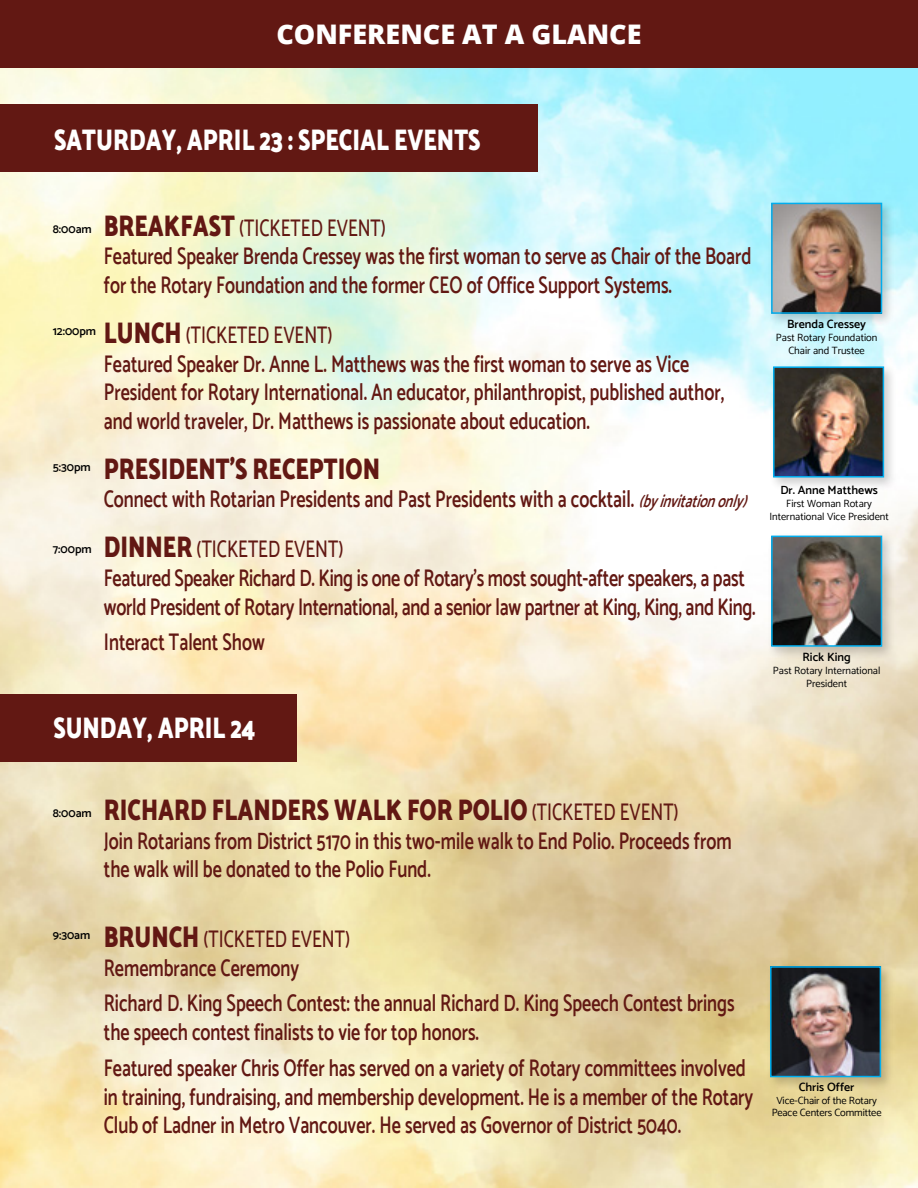
<style>
.page{position:relative;width:918px;height:1188px;background:#fff}
.page>*{position:absolute;margin:0;border:0;box-sizing:border-box;transform-origin:0 0}
.t1{font:900 30px "Catamaran";color:#621813;scale:.75 1}
.t2{font:900 30px "Catamaran";color:#fff;scale:.75 1}
.t3{font:800 27px "Open Sans";color:#fff}
.t4{font:600 24px/28.8px "Catamaran";color:#621813;scale:.75 1}
.t5{font:600 12px "Catamaran";color:#000}
.t6{font:10.5px/12.6px "Catamaran";color:#000;text-align:center}
.s1{font-weight:900;font-size:30px}
.s2{font-weight:500}
.s3{font-style:italic;font-size:18px}
.s4{font-weight:500;font-size:24px}
</style>
<div class="page">
<div style="left:768px;top:200px;width:127px;height:127px;background:#000;opacity:.19"></div>
<img style="left:774px;top:206px;width:105px;height:105px">
<div style="left:771px;top:203px;width:111px;height:111px;border:2px solid #00aeef"></div>
<div style="left:770px;top:363px;width:127px;height:128px;background:#000;opacity:.19"></div>
<img style="left:776px;top:369px;width:105px;height:106px">
<div style="left:773px;top:366px;width:111px;height:112px;border:2px solid #00aeef"></div>
<div style="left:0;top:694px;width:297px;height:68px;background:#621813"></div>
<div style="left:768px;top:532px;width:127px;height:128px;background:#000;opacity:.19"></div>
<img style="left:774px;top:539px;width:105px;height:105px">
<div style="left:771px;top:536px;width:111px;height:111px;border:2px solid #00aeef"></div>
<div style="left:767px;top:963px;width:127px;height:128px;background:#000;opacity:.19"></div>
<img style="left:773px;top:969px;width:105px;height:105px">
<div style="left:770px;top:966px;width:111px;height:111px;border:2px solid #00aeef"></div>
<div style="left:0;top:104px;width:538px;height:68px;background:#621813"></div>
<div style="left:0;top:0;width:918px;height:68px;background:#621813"></div>
<p class="t3" style="left:276px;top:14px;width:367px">CONFERENCE AT A GLANCE</p>
<p class="t2" style="left:54px;top:117px;width:570px">SATURDAY, APRIL 23 : SPECIAL EVENTS</p>
<p class="t5" style="left:53px;top:222px;width:41px">8:00am</p>
<p class="t5" style="left:53px;top:324px;width:45px">12:00pm</p>
<p class="t5" style="left:53px;top:460px;width:39px">5:30pm</p>
<p class="t5" style="left:53px;top:542px;width:40px">7:00pm</p>
<p class="t4" style="left:104px;top:213px;width:865px"><span class="s1">BREAKFAST</span> <span class="s2">(TICKETED EVENT)<br></span>Featured Speaker Brenda Cressey was the first woman to serve as Chair of the Board for the Rotary Foundation and the former CEO of Office Support Systems.</p>
<p class="t4" style="left:104px;top:320px;width:829px"><span class="s1">LUNCH</span> <span class="s2">(TICKETED EVENT)<br></span>Featured Speaker Dr. Anne L. Matthews was the first woman to serve as Vice President for Rotary International. An educator, philanthropist, published author, and world traveler, Dr. Matthews is passionate about education.</p>
<p class="t1" style="left:104px;top:446px;width:370px">PRESIDENT’S RECEPTION</p>
<p class="t4" style="left:104px;top:474px;width:870px;line-height:49.5px">Connect with Rotarian Presidents and Past Presidents with a cocktail. <span class="s3">(byinvitationonly)<br></span><span class="s1">DINNER</span> <span class="s2">(TICKETED EVENT)</span></p>
<p class="t4" style="left:104px;top:563px;width:870px">Featured Speaker Richard D. King is one of Rotary’s most sought-after speakers, a past world President of Rotary International, and a senior law partner at King, King, and King.</p>
<p class="t4" style="left:104px;top:627px;width:216px">Interact Talent Show</p>
<p class="t2" style="left:53px;top:705px;width:271px">SUNDAY, APRIL 24</p>
<p class="t5" style="left:787px;top:317px;width:80px">Brenda Cressey</p>
<p class="t6" style="left:776px;top:331px;width:103px">Past Rotary Foundation<br>Chair and Trustee</p>
<p class="t5" style="left:780px;top:483px;width:99px">Dr. Anne Matthews</p>
<p class="t6" style="left:769px;top:497px;width:121px">First Woman Rotary<br>International Vice President</p>
<p class="t5" style="left:803px;top:650px;width:50px">Rick King</p>
<p class="t6" style="left:773px;top:664px;width:109px">Past Rotary International<br>President</p>
<p class="t5" style="left:53px;top:806px;width:41px">8:00am</p>
<p class="t1" style="left:104px;top:787px;width:768px">RICHARD FLANDERS WALK FOR POLIO <span class="s4">(TICKETED EVENT)</span></p>
<p class="t4" style="left:104px;top:826px;width:839px">Join Rotarians from District 5170 in this two-mile walk to End Polio. Proceeds from the walk will be donated to the Polio Fund.</p>
<p class="t5" style="left:53px;top:928px;width:39px">9:30am</p>
<p class="t4" style="left:104px;top:924px;width:330px"><span class="s1">BRUNCH</span> <span class="s2">(TICKETED EVENT)<br></span>Remembrance Ceremony</p>
<p class="t4" style="left:104px;top:989px;width:843px">Richard D. King Speech Contest: the annual Richard D. King Speech Contest brings the speech contest finalists to vie for top honors.</p>
<p class="t4" style="left:104px;top:1053px;width:868px">Featured speaker Chris Offer has served on a variety of Rotary committees involved in training, fundraising, and membership development. He is a member of the Rotary<br>Club of Ladner in Metro Vancouver. He served as Governor of District 5040.</p>
<p class="t5" style="left:799px;top:1080px;width:57px">Chris Offer</p>
<p class="t6" style="left:772px;top:1094px;width:111px">Vice-Chair of the Rotary<br>Peace Centers Committee</p>
</div>
